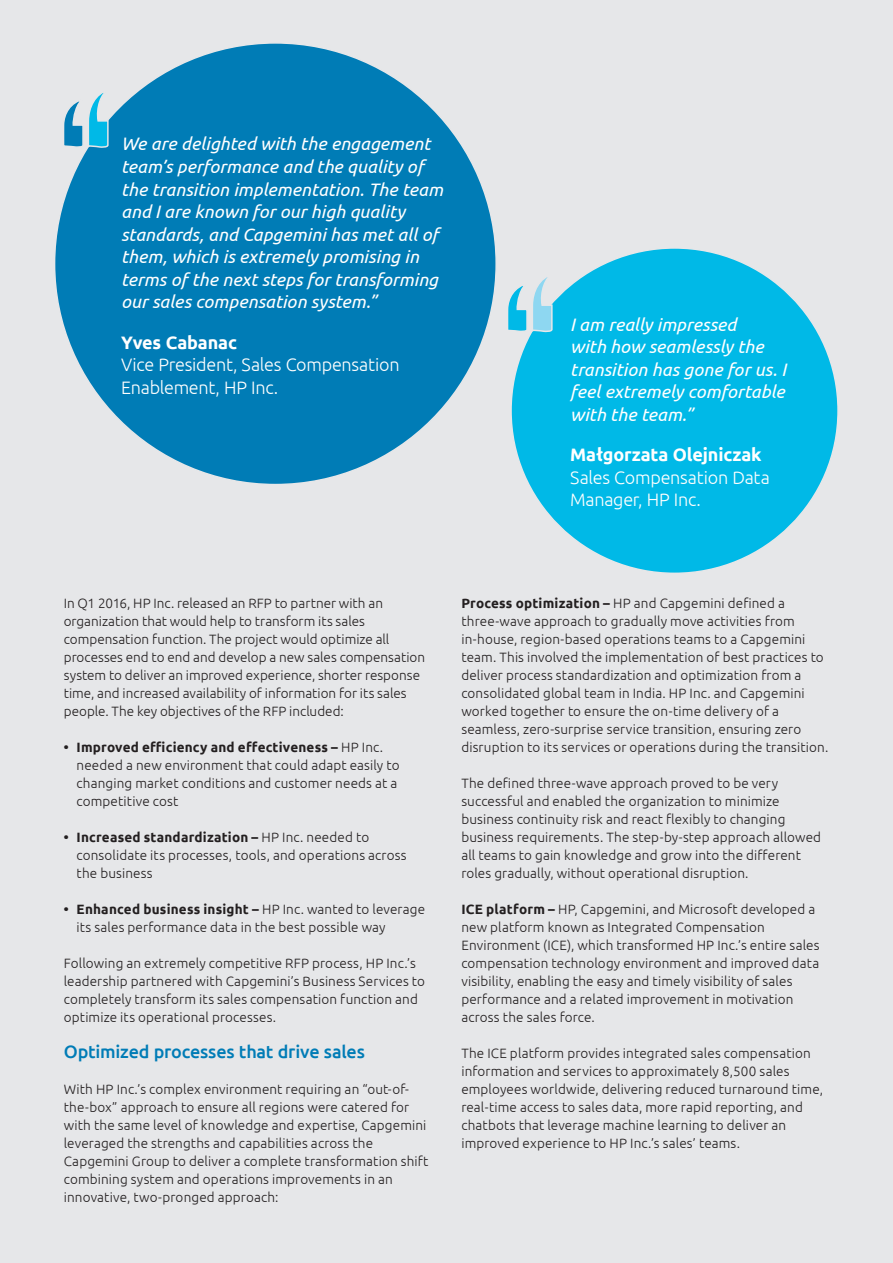
<style>
.page{position:relative;width:893px;height:1263px;background:#e6e7e9}
.page>*{position:absolute;margin:0;border:0;box-sizing:border-box;transform-origin:0 0}
.t1{font:italic 18px/22.5px "Ubuntu";letter-spacing:.005em;color:#fff}
.t2{font:300 18px/22.5px "Ubuntu";letter-spacing:-.015em;color:#fff}
.t3{font:500 18px "Ubuntu";letter-spacing:-.01em;color:#007cb6}
.t4{font:700 18px "Ubuntu";letter-spacing:-.005em;color:#fff}
.t5{font:300 13.5px/18px "Ubuntu";letter-spacing:.01em;color:#231f20}
.s1{font-weight:700}
</style>
<div class="page">
<div style="left:55px;top:43px;width:441px;height:441px;background:#007cb6;border-radius:50%"></div>
<div style="left:511px;top:248px;width:327px;height:325px;background:#00b9e7;border-radius:50%"></div>
<svg style="left:62px;top:93px;width:49px;height:117px"></svg>
<svg style="left:508px;top:277px;width:47px;height:175px"></svg>
<p class="t1" style="left:121px;top:132px;width:323px">We are delighted with the engagement team’s performance and the quality of the transition implementation. The team and I are known for our high quality standards, and Capgemini has met all of them, which is extremely promising in terms of the next steps for transforming our sales compensation system.”</p>
<h1 class="t4" style="left:121px;top:331px;width:117px">Yves Cabanac</h1>
<h1 class="t2" style="left:121px;top:353px;width:280px">Vice President, Sales Compensation<br>Enablement, HP Inc.</h1>
<h1 class="t1" style="left:570px;top:312px;width:218px">I am really impressed<br>with how seamlessly the transition has gone for us. I feel extremely comfortable with the team.”</h1>
<h1 class="t4" style="left:570px;top:444px;width:193px">Małgorzata Olejniczak</h1>
<h1 class="t2" style="left:570px;top:466px;width:201px">Sales Compensation Data<br>Manager, HP Inc.</h1>
<p class="t5" style="left:64px;top:594px;width:363px">In Q1 2016, HP Inc. released an RFP to partner with an organization that would help to transform its sales compensation function. The project would optimize all processes end to end and develop a new sales compensation system to deliver an improved experience, shorter response time, and increased availability of information for its sales people. The key objectives of the RFP included:</p>
<p class="t5" style="left:77px;top:738px;width:325px;text-indent:-13px"><span class="s1">• Improved efficiency and effectiveness –</span> HP Inc. needed a new environment that could adapt easily to changing market conditions and customer needs at a competitive cost</p>
<p class="t5" style="left:77px;top:828px;width:332px;text-indent:-13px"><span class="s1">• Increased standardization –</span> HP Inc. needed to consolidate its processes, tools, and operations across the business</p>
<p class="t5" style="left:77px;top:900px;width:350px;text-indent:-13px"><span class="s1">• Enhanced business insight –</span> HP Inc. wanted to leverage its sales performance data in the best possible way</p>
<p class="t5" style="left:64px;top:954px;width:363px">Following an extremely competitive RFP process, HP Inc.’s leadership partnered with Capgemini’s Business Services to completely transform its sales compensation function and optimize its operational processes.</p>
<h1 class="t3" style="left:64px;top:1041px;width:303px">Optimized processes that drive sales</h1>
<p class="t5" style="left:64px;top:1080px;width:366px">With HP Inc.’s complex environment requiring an “out-of&shy;the-box” approach to ensure all regions were catered for with the same level of knowledge and expertise, Capgemini leveraged the strengths and capabilities across the Capgemini Group to deliver a complete transformation shift combining system and operations improvements in an innovative, two-pronged approach:</p>
<p class="t5" style="left:461px;top:594px;width:369px"><span class="s1">Process optimization –</span> HP and Capgemini defined a three-wave approach to gradually move activities from in-house, region-based operations teams to a Capgemini team. This involved the implementation of best practices to deliver process standardization and optimization from a consolidated global team in India. HP Inc. and Capgemini worked together to ensure the on-time delivery of a seamless, zero-surprise service transition, ensuring zero disruption to its services or operations during the transition.</p>
<p class="t5" style="left:461px;top:774px;width:361px">The defined three-wave approach proved to be very successful and enabled the organization to minimize business continuity risk and react flexibly to changing business requirements. The step-by-step approach allowed all teams to gain knowledge and grow into the different roles gradually, without operational disruption.</p>
<p class="t5" style="left:461px;top:900px;width:360px"><span class="s1">ICE platform –</span> HP, Capgemini, and Microsoft developed a new platform known as Integrated Compensation Environment (ICE), which transformed HP Inc.’s entire sales compensation technology environment and improved data visibility, enabling the easy and timely visibility of sales performance and a related improvement in motivation across the sales force.</p>
<p class="t5" style="left:461px;top:1044px;width:363px">The ICE platform provides integrated sales compensation information and services to approximately 8,500 sales employees worldwide, delivering reduced turnaround time, real-time access to sales data, more rapid reporting, and chatbots that leverage machine learning to deliver an improved experience to HP Inc.’s sales’ teams.</p>
</div>
